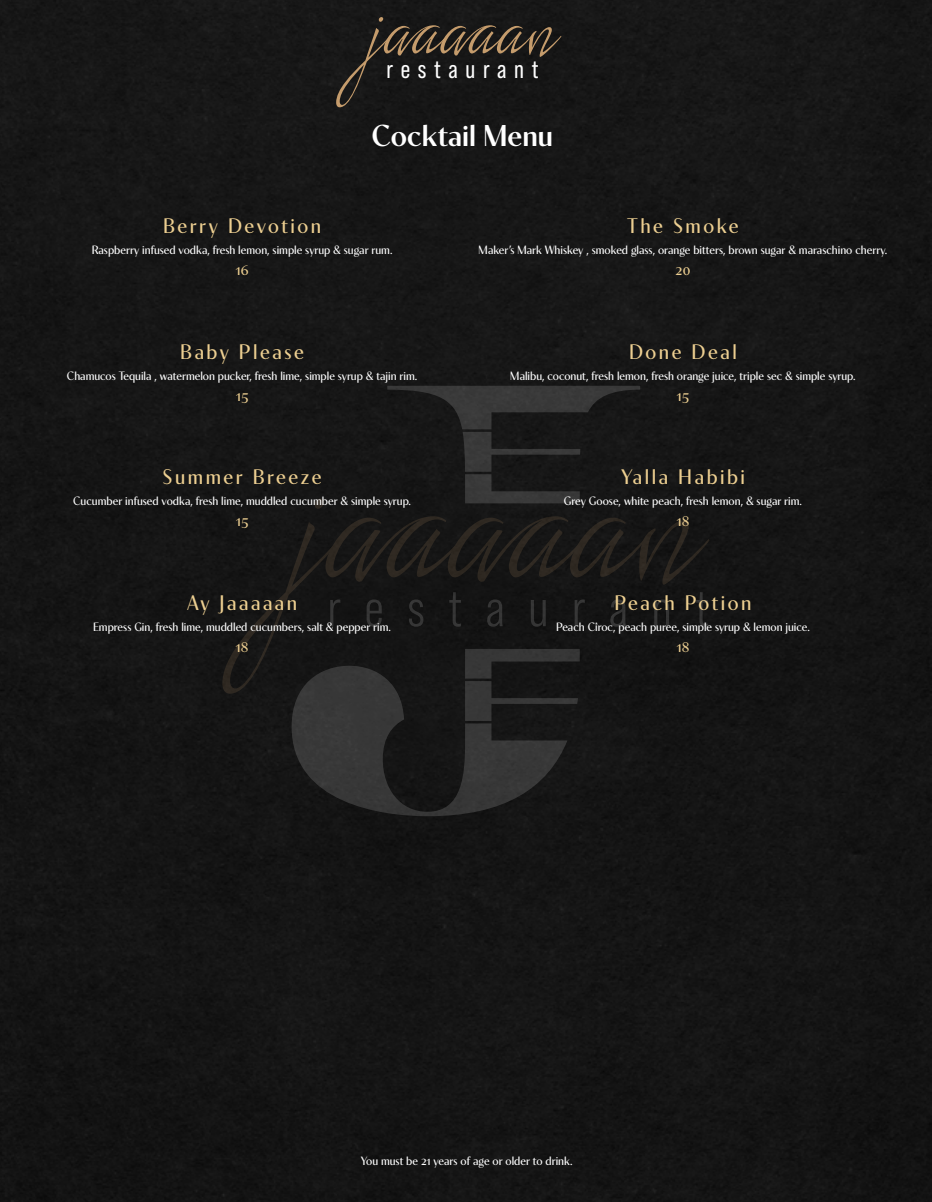
<style>
.page{position:relative;width:932px;height:1202px;background:#151515}
.page>*{position:absolute;margin:0;border:0;box-sizing:border-box;transform-origin:0 0}
.t1{font:105px "Lush Script";color:#c59c6c}
.t2{font:600 30px "Contralto Small";color:#fff}
.t3{font:25.5px "Bebas Neue Pro";letter-spacing:.3em;color:#fff}
.t4{font:21px "Contralto Small";letter-spacing:.12em;color:#edcf91}
.t5{font:15px "Contralto Small";color:#edcf91}
.t6{font:12px "Contralto Small";color:#fff}
</style>
<div class="page">
<svg style="left:222px;top:386px;width:487px;height:430px;background:#1b1b1a"></svg>
<h1 class="t1" style="left:372px;top:-45px;width:189px">jaaaaan</h1>
<h3 class="t3" style="left:386px;top:55px;width:153px">restaurant</h3>
<h2 class="t2" style="left:372px;top:113px;width:183px">Cocktail Menu</h2>
<h3 class="t4" style="left:163px;top:210px;width:159px">Berry Devotion</h3>
<p class="t6" style="left:92px;top:241px;width:302px">Raspberry infused vodka, fresh lemon, simple syrup &amp; sugar rum.</p>
<p class="t5" style="left:235px;top:259px;width:15px">16</p>
<h3 class="t4" style="left:180px;top:336px;width:125px">Baby Please</h3>
<p class="t6" style="left:67px;top:366px;width:352px">Chamucos Tequila , watermelon pucker, fresh lime, simple syrup &amp; tajin rim.</p>
<p class="t5" style="left:236px;top:384px;width:14px">15</p>
<h3 class="t4" style="left:163px;top:461px;width:160px">Summer Breeze</h3>
<p class="t6" style="left:73px;top:492px;width:339px">Cucumber infused vodka, fresh lime, muddled cucumber &amp; simple syrup.</p>
<p class="t5" style="left:236px;top:509px;width:14px">15</p>
<h3 class="t4" style="left:187px;top:586px;width:112px">Ay Jaaaaan</h3>
<p class="t6" style="left:93px;top:617px;width:299px">Empress Gin, fresh lime, muddled cucumbers, salt &amp; pepper rim.</p>
<p class="t5" style="left:236px;top:635px;width:14px">18</p>
<h3 class="t4" style="left:627px;top:210px;width:113px">The Smoke</h3>
<p class="t6" style="left:478px;top:241px;width:410px">Maker’s Mark Whiskey , smoked glass, orange bitters, brown sugar &amp; maraschino cherry.</p>
<p class="t5" style="left:675px;top:259px;width:16px">20</p>
<h3 class="t4" style="left:629px;top:336px;width:109px">Done Deal</h3>
<p class="t6" style="left:510px;top:366px;width:347px">Malibu, coconut, fresh lemon, fresh orange juice, triple sec &amp; simple syrup.</p>
<p class="t5" style="left:676px;top:384px;width:14px">15</p>
<h3 class="t4" style="left:621px;top:461px;width:125px">Yalla Habibi</h3>
<p class="t6" style="left:564px;top:492px;width:239px">Grey Goose, white peach, fresh lemon, &amp; sugar rim.</p>
<p class="t5" style="left:676px;top:509px;width:14px">18</p>
<h3 class="t4" style="left:614px;top:586px;width:138px">Peach Potion</h3>
<p class="t6" style="left:556px;top:617px;width:255px">Peach Cîroc, peach puree, simple syrup &amp; lemon juice.</p>
<p class="t5" style="left:676px;top:635px;width:14px">18</p>
<p class="t6" style="left:361px;top:1151px;width:213px">You must be 21 years of age or older to drink.</p>
</div>
